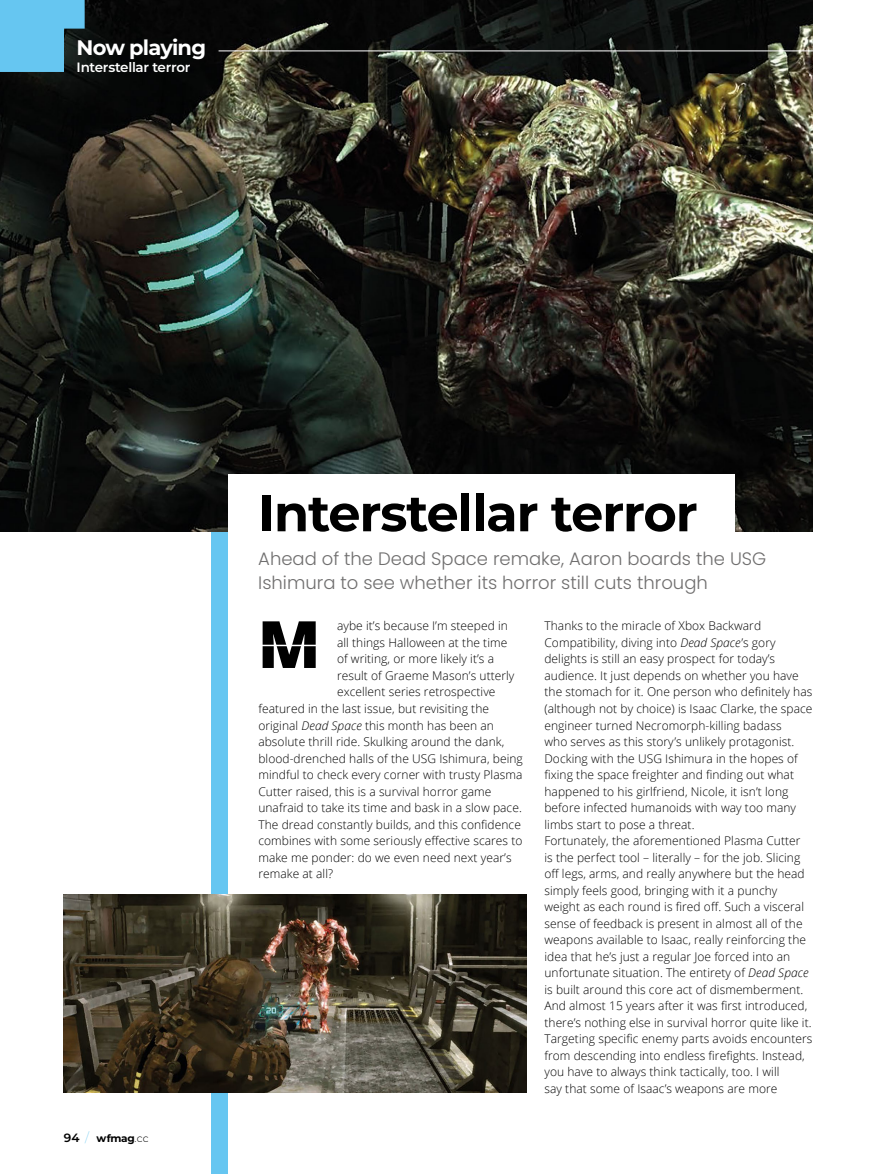
<style>
.page{position:relative;width:893px;height:1174px;background:#fff}
.page>*{position:absolute;margin:0;border:0;box-sizing:border-box;transform-origin:0 0}
.t1{font:800 65.25px "Open Sans";color:#000}
.t2{font:700 51px "Montserrat";letter-spacing:-.02em;color:#000}
.t3{font:700 21px "Montserrat";letter-spacing:-.04em;color:#fff}
.t4{font:300 18px/24px "Poppins";color:#706f6f}
.t5{font:600 13.5px "Montserrat";letter-spacing:-.02em;color:#fff}
.t6{font:300 12px/16.5px "Open Sans";letter-spacing:.005em;color:#000}
.t7{font:700 10.5px "Montserrat";letter-spacing:-.02em;color:#000}
.s1{font-weight:600;font-size:12px}
.s2{font-weight:200;font-size:12.9px;color:#66c6f1}
.s3{font-weight:300}
.s4{font-style:italic}
</style>
<div class="page">
<div style="left:212px;top:0;width:16px;height:1174px;background:#66c6f1"></div>
<img style="left:0;top:0;width:812px;height:531px">
<div style="left:228px;top:474px;width:507px;height:71px;background:#fff"></div>
<img style="left:64px;top:894px;width:462px;height:198px">
<hr style="left:219px;top:51px;width:674px;height:1px;background:#fff">
<svg style="left:0;top:0;width:85px;height:72px"></svg>
<h3 class="t3" style="left:77px;top:33px;width:131px">Now playing</h3>
<p class="t5" style="left:77px;top:58px;width:115px">Interstellar terror</p>
<p class="t7" style="left:64px;top:1130px;width:86px"><span class="s1">94</span> <span class="s2">/</span> wfmag<span class="s3">.cc</span></p>
<h2 class="t2" style="left:258px;top:476px;width:441px">Interstellar terror</h2>
<h3 class="t4" style="left:258px;top:547px;width:509px">Ahead of the Dead Space remake, Aaron boards the USG<br>Ishimura to see whether its horror still cuts through</h3>
<h1 class="t1" style="left:258px;top:594px;width:65px">M</h1>
<p class="t6" style="left:337px;top:617px;width:172px">aybe it’s because I’m steeped in</p>
<p class="t6" style="left:544px;top:617px;width:269px">Thanks to the miracle of Xbox Backward Compatibility, diving into <span class="s4">Dead Space</span>’s gory delights is still an easy prospect for today’s audience. It just depends on whether you have the stomach for it. One person who definitely has (although not by choice) is Isaac Clarke, the space engineer turned Necromorph-killing badass<br>who serves as this story’s unlikely protagonist.<br>Docking with the USG Ishimura in the hopes of fixing the space freighter and finding out what happened to his girlfriend, Nicole, it isn’t long before infected humanoids with way too many limbs start to pose a threat.<br>Fortunately, the aforementioned Plasma Cutter<br>is the perfect tool – literally – for the job. Slicing off legs, arms, and really anywhere but the head simply feels good, bringing with it a punchy weight as each round is fired off. Such a visceral sense of feedback is present in almost all of the weapons available to Isaac, really reinforcing the idea that he’s just a regular Joe forced into an unfortunate situation. The entirety of <span class="s4">Dead Space </span>is built around this core act of dismemberment.<br>And almost 15 years after it was first introduced, there’s nothing else in survival horror quite like it.<br>Targeting specific enemy parts avoids encounters from descending into endless firefights. Instead, you have to always think tactically, too. I will<br>say that some of Isaac’s weapons are more</p>
<p class="t6" style="left:337px;top:634px;width:172px">all things Halloween at the time</p>
<p class="t6" style="left:337px;top:650px;width:159px">of writing, or more likely it’s a</p>
<p class="t6" style="left:337px;top:667px;width:179px">result of Graeme Mason’s utterly</p>
<p class="t6" style="left:337px;top:683px;width:160px">excellent series retrospective</p>
<p class="t6" style="left:258px;top:700px;width:232px">featured in the last issue, but revisiting the</p>
<p class="t6" style="left:258px;top:716px;width:237px">original <span class="s4">Dead Space</span> this month has been an</p>
<p class="t6" style="left:258px;top:733px;width:247px">absolute thrill ride. Skulking around the dank,</p>
<p class="t6" style="left:258px;top:749px;width:266px">blood-drenched halls of the USG Ishimura, being</p>
<p class="t6" style="left:258px;top:766px;width:266px">mindful to check every corner with trusty Plasma</p>
<p class="t6" style="left:258px;top:782px;width:235px">Cutter raised, this is a survival horror game</p>
<p class="t6" style="left:258px;top:799px;width:265px">unafraid to take its time and bask in a slow pace.</p>
<p class="t6" style="left:258px;top:815px;width:264px">The dread constantly builds, and this confidence</p>
<p class="t6" style="left:258px;top:832px;width:266px">combines with some seriously effective scares to</p>
<p class="t6" style="left:258px;top:848px;width:255px">make me ponder: do we even need next year’s</p>
<p class="t6" style="left:258px;top:865px;width:76px">remake at all?</p>
</div>
